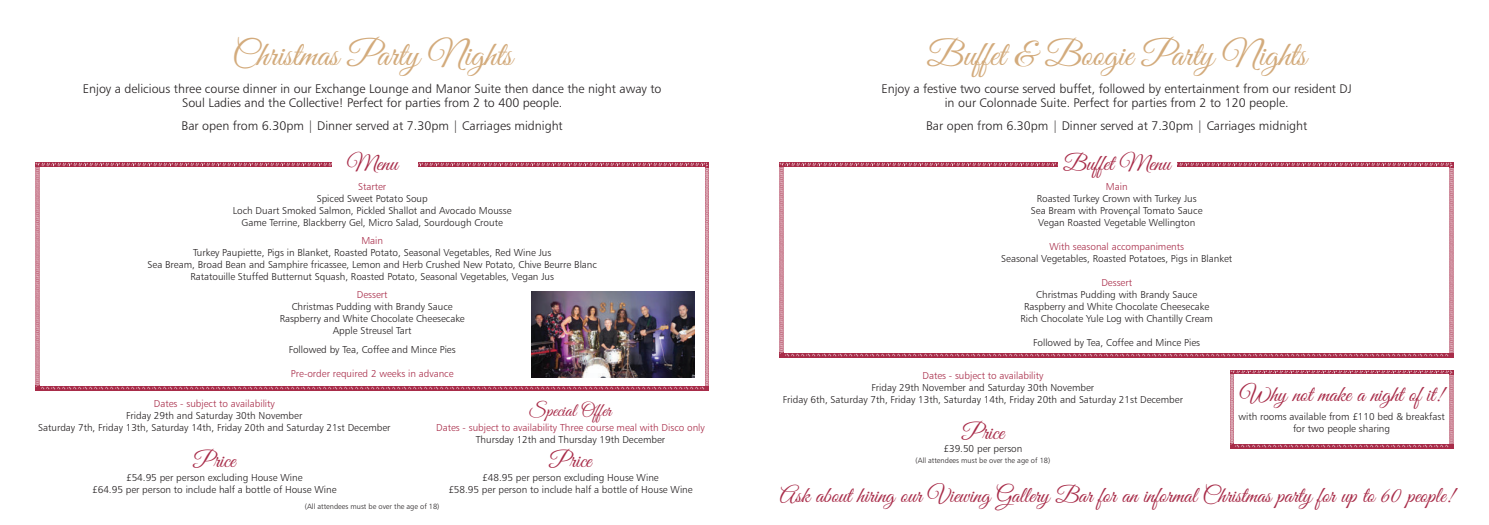
<style>
.page{position:relative;width:1489px;height:525px;background:#fff}
.page>*{position:absolute;margin:0;border:0;box-sizing:border-box;transform-origin:0 0}
.t1{font:35px "Great Vibes";color:#d3ab7c}
.t2{font:22.5px "Great Vibes";color:#a82c49}
.t3{font:18.75px "Great Vibes";color:#a82c49}
.t4{font:12.5px/13.8px "Humanist 777 BT Light B";color:#231f20;text-align:center}
.t5{font:10px/12px "Humanist 777 BT Light B";color:#231f20;text-align:center}
.t6{font:10px "Humanist 777 BT Light B";color:#a82c49}
.t7{font:7.5px "Humanist 777 BT Light B";color:#231f20}
.s1{font-family:"Lucida Grande"}
</style>
<div class="page">
<svg style="left:35px;top:162px;width:674px;height:5px"></svg>
<img style="left:705px;top:167px;width:4px;height:218px">
<svg style="left:35px;top:385px;width:674px;height:5px"></svg>
<img style="left:35px;top:166px;width:4px;height:219px">
<div style="left:332px;top:149px;width:85px;height:31px;background:#fff"></div>
<img style="left:531px;top:291px;width:163px;height:86px">
<svg style="left:780px;top:162px;width:673px;height:5px"></svg>
<img style="left:1449px;top:167px;width:4px;height:185px">
<svg style="left:780px;top:352px;width:673px;height:5px"></svg>
<img style="left:780px;top:166px;width:3px;height:186px">
<div style="left:1058px;top:149px;width:118px;height:31px;background:#fff"></div>
<svg style="left:1230px;top:370px;width:223px;height:5px"></svg>
<img style="left:1449px;top:375px;width:4px;height:68px">
<svg style="left:1230px;top:443px;width:223px;height:5px"></svg>
<img style="left:1230px;top:373px;width:3px;height:70px">
<h1 class="t1" style="left:232px;top:35px;width:282px">Christmas Party Nights</h1>
<p class="t4" style="left:83px;top:83px;width:580px">Enjoy a delicious three course dinner in our Exchange Lounge and Manor Suite then dance the night away to<br>Soul Ladies and the Collective! Perfect for parties from 2 to 400 people.</p>
<p class="t4" style="left:182px;top:120px;width:383px">Bar open from 6.30pm | Dinner served at 7.30pm | Carriages midnight</p>
<h2 class="t2" style="left:347px;top:151px;width:53px">Menu</h2>
<p class="t6" style="left:358px;top:182px;width:30px">Starter</p>
<p class="t5" style="left:233px;top:193px;width:280px">Spiced Sweet Potato Soup<br>Loch Duart Smoked Salmon, Pickled Shallot and Avocado Mousse<br>Game Terrine, Blackberry Gel, Micro Salad, Sourdough Croute</p>
<p class="t6" style="left:361px;top:236px;width:23px">Main</p>
<p class="t5" style="left:147px;top:247px;width:451px">Turkey Paupiette, Pigs in Blanket, Roasted Potato, Seasonal Vegetables, Red Wine Jus<br>Sea Bream, Broad Bean and Samphire fricassee, Lemon and Herb Crushed New Potato, Chive Beurre Blanc<br>Ratatouille Stuffed Butternut Squash, Roasted Potato, Seasonal Vegetables, Vegan Jus</p>
<p class="t6" style="left:357px;top:290px;width:32px">Dessert</p>
<p class="t5" style="left:280px;top:301px;width:187px">Christmas Pudding with Brandy Sauce<br>Raspberry and White Chocolate Cheesecake<br>Apple Streusel Tart</p>
<p class="t5" style="left:289px;top:344px;width:168px">Followed by Tea, Coffee and Mince Pies</p>
<p class="t6" style="left:291px;top:369px;width:164px">Pre-order required 2 weeks in advance</p>
<p class="t6" style="left:154px;top:400px;width:122px">Dates - subject to availability</p>
<p class="t5" style="left:38px;top:410px;width:354px">Friday 29th and Saturday 30th November<br>Saturday 7th, Friday 13th, Saturday 14th, Friday 20th and Saturday 21st December</p>
<h2 class="t2" style="left:193px;top:448px;width:43px">Price</h2>
<p class="t5" style="left:92px;top:472px;width:246px">£54.95 per person excluding House Wine<br>£64.95 per person to include half a bottle of House Wine</p>
<h3 class="t3" style="left:529px;top:400px;width:83px">Special Offer</h3>
<p class="t6" style="left:436px;top:423px;width:270px">Dates - subject to availability Three course meal with Disco only</p>
<p class="t5" style="left:476px;top:434px;width:191px">Thursday 12th and Thursday 19th December</p>
<h2 class="t2" style="left:549px;top:447px;width:43px">Price</h2>
<p class="t5" style="left:448px;top:472px;width:246px">£48.95 per person excluding House Wine<br>£58.95 per person to include half a bottle of House Wine</p>
<p class="t7" style="left:305px;top:503px;width:136px">(All attendees must be over the age of 18)</p>
<h1 class="t1" style="left:926px;top:35px;width:381px">Buffet &amp; Boogie Party Nights</h1>
<p class="t4" style="left:881px;top:83px;width:472px">Enjoy a festive two course served buffet, followed by entertainment from our resident DJ in our Colonnade Suite. Perfect for parties from 2 to 120 people.</p>
<p class="t4" style="left:926px;top:120px;width:383px">Bar open from 6.30pm | Dinner served at 7.30pm | Carriages midnight</p>
<h2 class="t2" style="left:1063px;top:151px;width:109px">Buffet Menu</h2>
<p class="t6" style="left:1105px;top:182px;width:23px">Main</p>
<p class="t5" style="left:1030px;top:193px;width:173px">Roasted Turkey Crown with Turkey Jus<br>Sea Bream with Provenc<span class="s1">̧</span>al Tomato Sauce<br>Vegan Roasted Vegetable Wellington</p>
<p class="t6" style="left:1049px;top:242px;width:136px">With seasonal accompaniments</p>
<p class="t5" style="left:1001px;top:253px;width:232px">Seasonal Vegetables, Roasted Potatoes, Pigs in Blanket</p>
<p class="t6" style="left:1101px;top:278px;width:32px">Dessert</p>
<p class="t5" style="left:1020px;top:289px;width:194px">Christmas Pudding with Brandy Sauce<br>Raspberry and White Chocolate Cheesecake<br>Rich Chocolate Yule Log with Chantilly Cream</p>
<p class="t5" style="left:1033px;top:337px;width:168px">Followed by Tea, Coffee and Mince Pies</p>
<p class="t6" style="left:922px;top:371px;width:122px">Dates - subject to availability</p>
<p class="t5" style="left:782px;top:382px;width:401px">Friday 29th November and Saturday 30th November<br>Friday 6th, Saturday 7th, Friday 13th, Saturday 14th, Friday 20th and Saturday 21st December</p>
<h2 class="t2" style="left:962px;top:419px;width:43px">Price</h2>
<p class="t5" style="left:943px;top:443px;width:80px">£39.50 per person</p>
<p class="t7" style="left:915px;top:456px;width:136px">(All attendees must be over the age of 18)</p>
<h2 class="t2" style="left:1240px;top:381px;width:204px">Why not make a night of it!</h2>
<p class="t5" style="left:1238px;top:411px;width:208px">with rooms available from £110 bed &amp; breakfast for two people sharing</p>
<h2 class="t2" style="left:779px;top:483px;width:675px">Ask about hiring our Viewing Gallery Bar for an informal Christmas party for up to 60 people!</h2>
</div>
